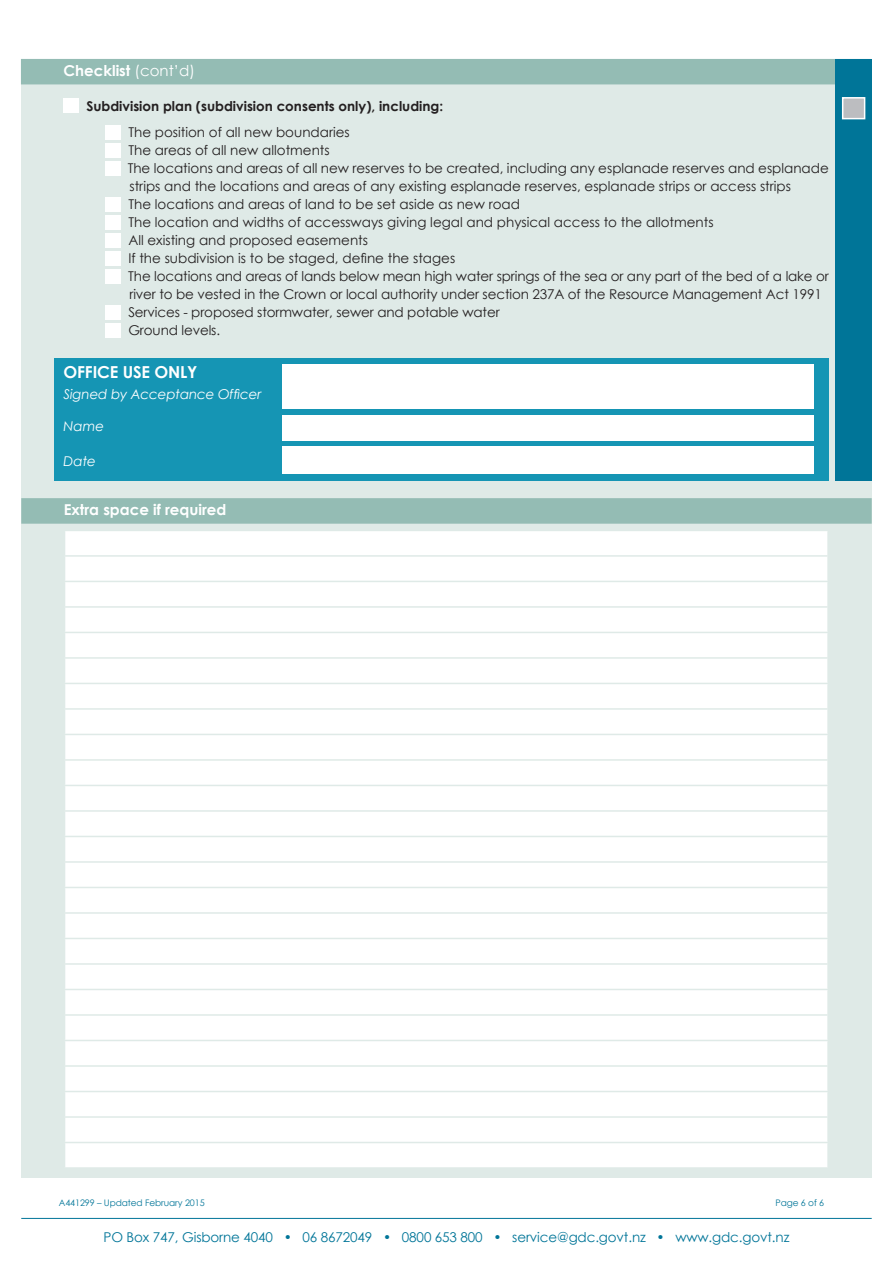
<style>
.page{position:relative;width:893px;height:1263px;background:#fff}
.page>*{position:absolute;margin:0;border:0;box-sizing:border-box;transform-origin:0 0}
.Form_Titles_two_fiel{font:700 16.5px "Century Gothic";letter-spacing:-.01em;color:#fff}
.Section_Heading{font:700 15px "Century Gothic";color:#fff}
.Form_Titles_two_fiel-2{font:13.5px/18px "Century Gothic";color:#231f20}
.t1{font:13.5px "Century Gothic";letter-spacing:-.01em;color:#007598}
.Form_Titles_two_fiel-3{font:700 13.5px "Century Gothic";color:#231f20}
.Form_Titles_two_fiel-4{font:italic 13.5px "Century Gothic";letter-spacing:-.01em;color:#fff}
.t2{font:9px "Century Gothic";letter-spacing:-.01em;color:#007598}
.s1{font-weight:400}
</style>
<div class="page">
<hr style="left:21px;top:1218px;width:851px;height:1px;background:#007598">
<div style="left:21px;top:64px;width:851px;height:1114px;background:#dfeae7"></div>
<div style="left:54px;top:358px;width:774px;height:122px;background:#1595b4"></div>
<div style="left:21px;top:498px;width:851px;height:26px;background:#94bcb4"></div>
<div style="left:65px;top:531px;width:762px;height:636px;background:#fff"></div>
<hr style="left:64px;top:555px;width:765px;height:2px;background:#dfeae7">
<hr style="left:64px;top:581px;width:765px;height:1px;background:#dfeae7">
<hr style="left:64px;top:606px;width:765px;height:2px;background:#dfeae7">
<hr style="left:64px;top:632px;width:765px;height:1px;background:#dfeae7">
<hr style="left:64px;top:657px;width:765px;height:2px;background:#dfeae7">
<hr style="left:64px;top:683px;width:765px;height:1px;background:#dfeae7">
<hr style="left:64px;top:708px;width:765px;height:2px;background:#dfeae7">
<hr style="left:64px;top:734px;width:765px;height:1px;background:#dfeae7">
<hr style="left:64px;top:759px;width:765px;height:2px;background:#dfeae7">
<hr style="left:64px;top:785px;width:765px;height:1px;background:#dfeae7">
<hr style="left:64px;top:810px;width:765px;height:2px;background:#dfeae7">
<hr style="left:64px;top:836px;width:765px;height:1px;background:#dfeae7">
<hr style="left:64px;top:861px;width:765px;height:2px;background:#dfeae7">
<hr style="left:64px;top:887px;width:765px;height:1px;background:#dfeae7">
<hr style="left:64px;top:912px;width:765px;height:2px;background:#dfeae7">
<hr style="left:64px;top:938px;width:765px;height:1px;background:#dfeae7">
<hr style="left:64px;top:963px;width:765px;height:2px;background:#dfeae7">
<hr style="left:64px;top:989px;width:765px;height:1px;background:#dfeae7">
<hr style="left:64px;top:1014px;width:765px;height:2px;background:#dfeae7">
<hr style="left:64px;top:1040px;width:765px;height:1px;background:#dfeae7">
<hr style="left:64px;top:1065px;width:765px;height:2px;background:#dfeae7">
<hr style="left:64px;top:1091px;width:765px;height:1px;background:#dfeae7">
<hr style="left:64px;top:1116px;width:765px;height:2px;background:#dfeae7">
<hr style="left:64px;top:1142px;width:765px;height:1px;background:#dfeae7">
<div style="left:21px;top:59px;width:850px;height:25px;background:#94bcb4"></div>
<div style="left:63px;top:98px;width:16px;height:15px;background:#fff"></div>
<div style="left:105px;top:125px;width:16px;height:14px;background:#fff"></div>
<div style="left:105px;top:143px;width:16px;height:14px;background:#fff"></div>
<div style="left:105px;top:161px;width:16px;height:14px;background:#fff"></div>
<div style="left:105px;top:197px;width:16px;height:14px;background:#fff"></div>
<div style="left:105px;top:215px;width:16px;height:14px;background:#fff"></div>
<div style="left:105px;top:233px;width:16px;height:14px;background:#fff"></div>
<div style="left:105px;top:251px;width:16px;height:14px;background:#fff"></div>
<div style="left:105px;top:269px;width:16px;height:14px;background:#fff"></div>
<div style="left:105px;top:305px;width:16px;height:14px;background:#fff"></div>
<div style="left:105px;top:323px;width:16px;height:14px;background:#fff"></div>
<div style="left:282px;top:364px;width:531px;height:45px;background:#fff"></div>
<div style="left:282px;top:415px;width:531px;height:25px;background:#fff"></div>
<div style="left:282px;top:446px;width:531px;height:28px;background:#fff"></div>
<div style="left:836px;top:60px;width:36px;height:421px;background:#007598"></div>
<div style="left:842px;top:97px;width:23px;height:22px;background:#bcbdc0;border:2px solid #fff"></div>
<p class="Section_Heading" style="left:63px;top:59px;width:133px">Checklist <span class="s1">(cont’d)</span></p>
<p class="Form_Titles_two_fiel-3" style="left:86px;top:96px;width:358px">Subdivision plan (subdivision consents only), including:</p>
<p class="Form_Titles_two_fiel-2" style="left:128px;top:123px;width:223px">The position of all new boundaries</p>
<p class="Form_Titles_two_fiel-2" style="left:128px;top:141px;width:203px">The areas of all new allotments</p>
<p class="Form_Titles_two_fiel-2" style="left:128px;top:159px;width:703px">The locations and areas of all new reserves to be created, including any esplanade reserves and esplanade strips and the locations and areas of any existing esplanade reserves, esplanade strips or access strips</p>
<p class="Form_Titles_two_fiel-2" style="left:128px;top:195px;width:393px">The locations and areas of land to be set aside as new road</p>
<p class="Form_Titles_two_fiel-2" style="left:128px;top:213px;width:587px">The location and widths of accessways giving legal and physical access to the allotments</p>
<p class="Form_Titles_two_fiel-2" style="left:128px;top:231px;width:241px">All existing and proposed easements</p>
<p class="Form_Titles_two_fiel-2" style="left:128px;top:249px;width:328px">If the subdivision is to be staged, define the stages</p>
<p class="Form_Titles_two_fiel-2" style="left:128px;top:267px;width:702px">The locations and areas of lands below mean high water springs of the sea or any part of the bed of a lake or river to be vested in the Crown or local authority under section 237A of the Resource Management Act 1991</p>
<p class="Form_Titles_two_fiel-2" style="left:128px;top:303px;width:373px">Services - proposed stormwater, sewer and potable water</p>
<p class="Form_Titles_two_fiel-2" style="left:128px;top:321px;width:93px">Ground levels.</p>
<p class="Form_Titles_two_fiel" style="left:63px;top:359px;width:135px">OFFICE USE ONLY</p>
<p class="Form_Titles_two_fiel-4" style="left:63px;top:385px;width:200px">Signed by Acceptance Officer</p>
<p class="Form_Titles_two_fiel-4" style="left:63px;top:417px;width:42px">Name</p>
<p class="Form_Titles_two_fiel-4" style="left:63px;top:452px;width:34px">Date</p>
<p class="Section_Heading" style="left:64px;top:498px;width:164px">Extra space if required</p>
<p class="t2" style="left:59px;top:1196px;width:147px">A441299 – Updated February 2015</p>
<p class="t2" style="left:775px;top:1196px;width:50px">Page 6 of 6</p>
<p class="t1" style="left:104px;top:1227px;width:687px">PO Box 747, Gisborne 4040 • 06 8672049 • 0800 653 800 • service@gdc.govt.nz • www.gdc.govt.nz</p>
</div>
